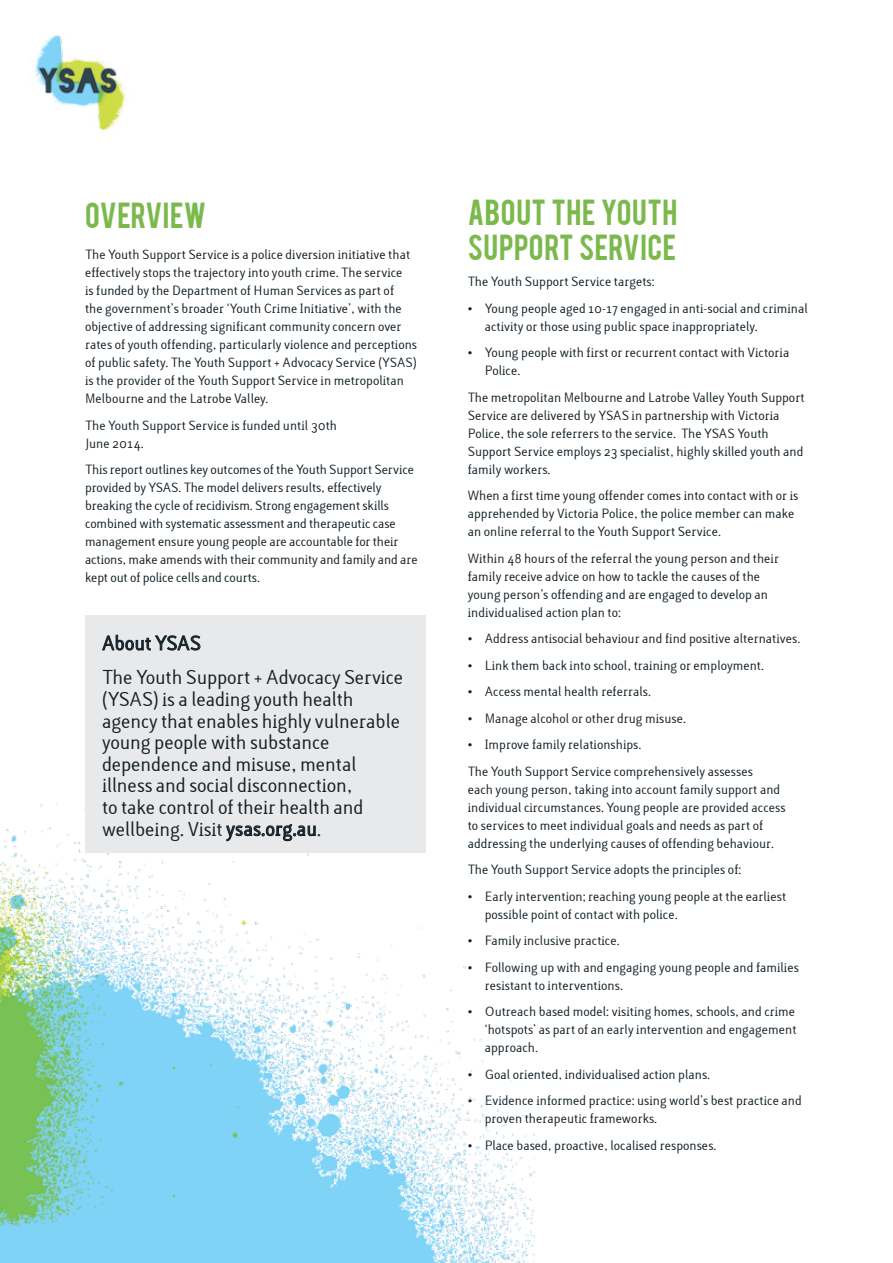
<style>
.page{position:relative;width:893px;height:1263px;background:#fff}
.page>*{position:absolute;margin:0;border:0;box-sizing:border-box;transform-origin:0 0}
.t1{font:28.5px/34.5px "Bebas";letter-spacing:.015em;color:#7bb94d}
.t2{font:18px/21.6px "Lacuna";letter-spacing:-.01em;color:#152128}
.t3{font:12px/18px "Lacuna";color:#152128}
</style>
<div class="page">
<img style="left:34px;top:35px;width:93px;height:96px">
<img style="left:0;top:761px;width:535px;height:502px">
<div style="left:85px;top:615px;width:340px;height:237px;background:#e8e9ea"></div>
<svg style="left:102px;top:635px;width:99px;height:16px"></svg>
<svg style="left:226px;top:824px;width:90px;height:17px"></svg>
<h1 class="t1" style="left:85px;top:197px;width:123px">OVERVIEW</h1>
<p class="t3" style="left:85px;top:246px;width:334px">The Youth Support Service is a police diversion initiative that effectively stops the trajectory into youth crime. The service<br>is funded by the Department of Human Services as part of<br>the government’s broader ‘Youth Crime Initiative’, with the objective of addressing significant community concern over rates of youth offending, particularly violence and perceptions of public safety. The Youth Support + Advocacy Service (YSAS) is the provider of the Youth Support Service in metropolitan Melbourne and the Latrobe Valley.</p>
<p class="t3" style="left:85px;top:416px;width:254px">The Youth Support Service is funded until 30th<br>June 2014.</p>
<p class="t3" style="left:85px;top:461px;width:334px">This report outlines key outcomes of the Youth Support Service provided by YSAS. The model delivers results, effectively breaking the cycle of recidivism. Strong engagement skills combined with systematic assessment and therapeutic case management ensure young people are accountable for their actions, make amends with their community and family and are kept out of police cells and courts.</p>
<h2 class="t2" style="left:102px;top:626px;width:303px;line-height:34.3px">About YSAS<br>The Youth Support + Advocacy Service</h2>
<h2 class="t2" style="left:102px;top:689px;width:300px">(YSAS) is a leading youth health agency that enables highly vulnerable young people with substance dependence and misuse, mental illness and social disconnection,<br>to take control of their health and wellbeing. Visit ysas.org.au.</h2>
<h1 class="t1" style="left:468px;top:193px;width:211px">ABOUT THE YOUTH<br>SUPPORT SERVICE</h1>
<p class="t3" style="left:468px;top:273px;width:188px">The Youth Support Service targets:</p>
<p class="t3" style="left:485px;top:299px;width:325px;text-indent:-17px">• Young people aged 10-17 engaged in anti-social and criminal activity or those using public space inappropriately.</p>
<p class="t3" style="left:485px;top:344px;width:306px;text-indent:-17px">• Young people with first or recurrent contact with Victoria<br>Police.</p>
<p class="t3" style="left:468px;top:388px;width:338px">The metropolitan Melbourne and Latrobe Valley Youth Support Service are delivered by YSAS in partnership with Victoria Police, the sole referrers to the service. The YSAS Youth Support Service employs 23 specialist, highly skilled youth and family workers.</p>
<p class="t3" style="left:468px;top:487px;width:332px">When a first time young offender comes into contact with or is apprehended by Victoria Police, the police member can make an online referral to the Youth Support Service.</p>
<p class="t3" style="left:468px;top:549px;width:313px">Within 48 hours of the referral the young person and their family receive advice on how to tackle the causes of the young person’s offending and are engaged to develop an individualised action plan to:</p>
<p class="t3" style="left:468px;top:630px;width:334px">• Address antisocial behaviour and find positive alternatives.</p>
<p class="t3" style="left:468px;top:656px;width:298px">• Link them back into school, training or employment.</p>
<p class="t3" style="left:468px;top:683px;width:185px">• Access mental health referrals.</p>
<p class="t3" style="left:468px;top:709px;width:220px">• Manage alcohol or other drug misuse.</p>
<p class="t3" style="left:468px;top:736px;width:175px">• Improve family relationships.</p>
<p class="t3" style="left:468px;top:762px;width:319px">The Youth Support Service comprehensively assesses<br>each young person, taking into account family support and individual circumstances. Young people are provided access to services to meet individual goals and needs as part of addressing the underlying causes of offending behaviour.</p>
<p class="t3" style="left:468px;top:861px;width:275px">The Youth Support Service adopts the principles of:</p>
<p class="t3" style="left:485px;top:887px;width:303px;text-indent:-17px">• Early intervention; reaching young people at the earliest possible point of contact with police.</p>
<p class="t3" style="left:468px;top:932px;width:153px">• Family inclusive practice.</p>
<p class="t3" style="left:485px;top:958px;width:316px;text-indent:-17px">• Following up with and engaging young people and families resistant to interventions.</p>
<p class="t3" style="left:485px;top:1003px;width:313px;text-align:justify;text-indent:-17px">• Outreach based model: visiting homes, schools, and crime ‘hotspots’ as part of an early intervention and engagement approach.</p>
<p class="t3" style="left:468px;top:1065px;width:244px">• Goal oriented, individualised action plans.</p>
<p class="t3" style="left:485px;top:1092px;width:319px;text-indent:-17px">• Evidence informed practice: using world’s best practice and proven therapeutic frameworks.</p>
<p class="t3" style="left:468px;top:1136px;width:250px">• Place based, proactive, localised responses.</p>
</div>
